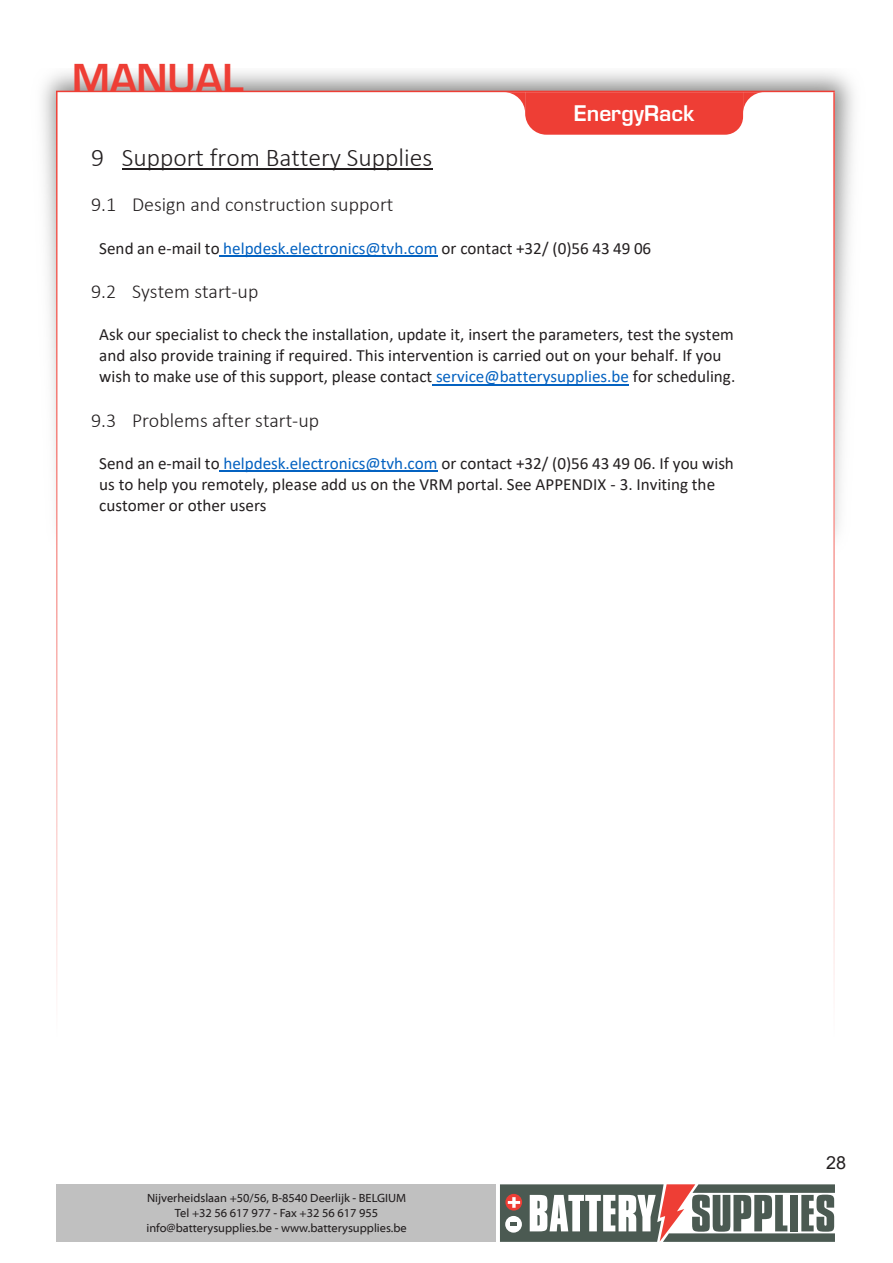
<style>
.page{position:relative;width:893px;height:1263px;background:#fff}
.page>*{position:absolute;margin:0;border:0;box-sizing:border-box;transform-origin:0 0}
.t1{font:600 37.5px "Eurostile LT Std";color:#ee3e35}
.t2{font:300 25.65px "Calibri";color:#231f20}
.t3{font:600 21px "Eurostile LT Std";color:#fff}
.t4{font:300 19.95px "Calibri";color:#231f20}
.t5{font:18px "Arial";color:#231f20}
.t6{font:17.1px/20.9px "Calibri";color:#231f20}
.t7{font:12px/15px "Myriad Web Pro";color:#231f20;text-align:center}
.s1{color:#0462c1}
</style>
<div class="page">
<div style="left:56px;top:1184px;width:783px;height:58px;background:#c0c0c0"></div>
<div style="left:496px;top:1184px;width:343px;height:58px;background:#fff"></div>
<svg style="left:500px;top:1184px;width:335px;height:58px"></svg>
<hr style="left:56px;top:91px;width:779px;height:1px;background:#ee3e35">
<hr style="left:56px;top:91px;width:2px;height:951px;background:#ee3e35">
<hr style="left:833px;top:92px;width:2px;height:950px;background:#ee3e35">
<svg style="left:504px;top:92px;width:260px;height:43px"></svg>
<hr style="left:122px;top:169px;width:311px;height:1px;background:#231f20">
<hr style="left:220px;top:256px;width:218px;height:1px;background:#0462c1">
<hr style="left:432px;top:384px;width:197px;height:1px;background:#0462c1">
<hr style="left:220px;top:471px;width:218px;height:1px;background:#0462c1">
<h1 class="t1" style="left:72px;top:54px;width:173px">MANUAL</h1>
<p class="t3" style="left:574px;top:100px;width:122px">EnergyRack</p>
<h2 class="t2" style="left:91px;top:141px;width:343px">9 Support from Battery Supplies</h2>
<p class="t4" style="left:91px;top:192px;width:304px">9.1 Design and construction support</p>
<p class="t6" style="left:99px;top:237px;width:553px">Send an e-mail to <span class="s1">helpdesk.electronics@tvh.com</span> or contact +32/ (0)56 43 49 06</p>
<p class="t4" style="left:91px;top:279px;width:169px">9.2 System start-up</p>
<p class="t6" style="left:99px;top:324px;width:638px">Ask our specialist to check the installation, update it, insert the parameters, test the system and also provide training if required. This intervention is carried out on your behalf. If you wish to make use of this support, please contact <span class="s1">service@batterysupplies.be</span> for scheduling.</p>
<p class="t4" style="left:91px;top:408px;width:230px">9.3 Problems after start-up</p>
<p class="t6" style="left:99px;top:452px;width:636px">Send an e-mail to <span class="s1">helpdesk.electronics@tvh.com</span> or contact +32/ (0)56 43 49 06. If you wish us to help you remotely, please add us on the VRM portal. See APPENDIX - 3. Inviting the customer or other users</p>
<p class="t7" style="left:146px;top:1191px;width:262px">Nijverheidslaan +50/56, B-8540 Deerlijk - BELGIUM<br>Tel +32 56 617 977 - Fax +32 56 617 955 info@batterysupplies.be - www.batterysupplies.be</p>
<p class="t5" style="left:826px;top:1150px;width:22px">28</p>
</div>
